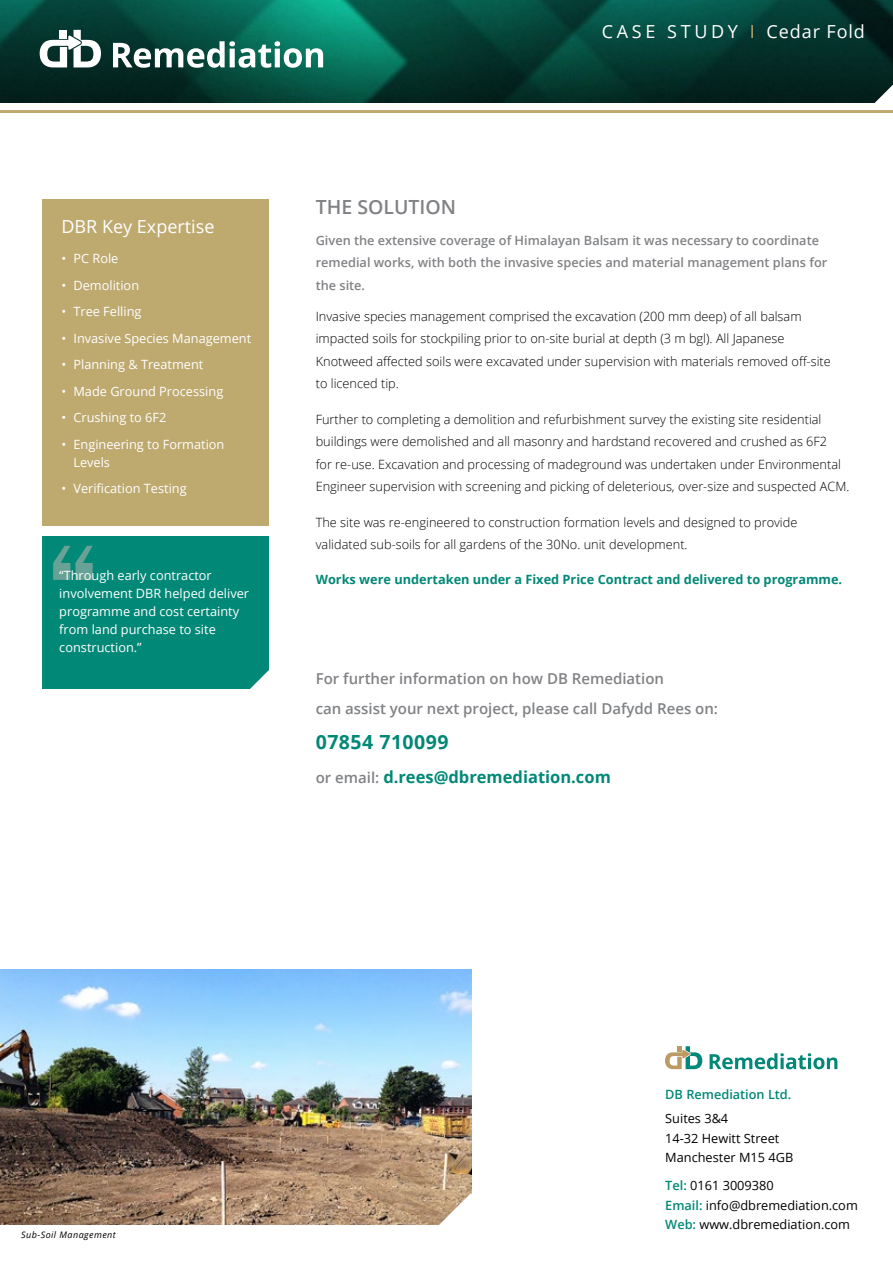
<style>
.page{position:relative;width:893px;height:1263px;background:#fff}
.page>*{position:absolute;margin:0;border:0;box-sizing:border-box;transform-origin:0 0}
.t1{font:600 19.5px "Open Sans";color:#808285}
.t2{font:700 19.5px "Open Sans";letter-spacing:.025em;color:#028877}
.t3{font:18px "Open Sans";letter-spacing:.125em;color:#fff}
.t4{font:18px "Open Sans";color:#fff}
.t5{font:700 16.5px "Open Sans";color:#028877}
.t6{font:600 15px/30px "Open Sans";color:#808285}
.t7{font:300 12.75px/22.5px "Open Sans";color:#000}
.t8{font:12.75px/18px "Open Sans";color:#fff}
.t9{font:600 12.75px/22.5px "Open Sans";color:#808285}
.t10{font:12.75px/19.5px "Open Sans";color:#000}
.t11{font:700 12.75px "Open Sans";color:#028877}
.t12{font:600 12.75px "Open Sans";color:#028877}
.t13{font:italic 9px "Open Sans";letter-spacing:.05em;color:#000}
.s1{color:#bea96f}
.s2{font-weight:600;font-size:15px;color:#808285}
.s3{font-weight:600;color:#028877}
</style>
<div class="page">
<img style="left:0;top:0;width:893px;height:103px">
<div style="left:43px;top:199px;width:226px;height:327px;background:#bea96f"></div>
<svg style="left:862px;top:85px;width:31px;height:26px"></svg>
<img style="left:0;top:969px;width:471px;height:256px">
<svg style="left:428px;top:1193px;width:44px;height:32px"></svg>
<hr style="left:0;top:111px;width:893px;height:2px;background:#bea96f">
<div style="left:43px;top:536px;width:226px;height:153px;background:#028877"></div>
<svg style="left:250px;top:670px;width:19px;height:19px"></svg>
<svg style="left:53px;top:546px;width:40px;height:34px"></svg>
<svg style="left:40px;top:30px;width:61px;height:37px"></svg>
<svg style="left:113px;top:41px;width:210px;height:27px"></svg>
<svg style="left:665px;top:1046px;width:37px;height:23px"></svg>
<svg style="left:710px;top:1053px;width:127px;height:16px"></svg>
<h2 class="t4" style="left:61px;top:214px;width:155px">DBR Key Expertise</h2>
<p class="t8" style="left:61px;top:249px;width:58px">• PC Role</p>
<p class="t8" style="left:61px;top:276px;width:79px">• Demolition</p>
<p class="t8" style="left:61px;top:302px;width:82px">• Tree Felling</p>
<p class="t8" style="left:61px;top:329px;width:191px">• Invasive Species Management</p>
<p class="t8" style="left:61px;top:355px;width:143px">• Planning &amp; Treatment</p>
<p class="t8" style="left:61px;top:382px;width:163px">• Made Ground Processing</p>
<p class="t8" style="left:61px;top:408px;width:107px">• Crushing to 6F2</p>
<p class="t8" style="left:73px;top:435px;width:153px;text-indent:-12px">• Engineering to Formation<br>Levels</p>
<p class="t8" style="left:61px;top:479px;width:127px">• Verification Testing</p>
<p class="t8" style="left:59px;top:566px;width:191px">“Through early contractor involvement DBR helped deliver programme and cost certainty from land purchase to site construction.”</p>
<h2 class="t3" style="left:602px;top:19px;width:264px">CASE STUDY <span class="s1">I</span> Cedar Fold</h2>
<h1 class="t1" style="left:316px;top:193px;width:142px">THE SOLUTION</h1>
<p class="t9" style="left:316px;top:229px;width:513px">Given the extensive coverage of Himalayan Balsam it was necessary to coordinate remedial works, with both the invasive species and material management plans for the site.</p>
<p class="t7" style="left:316px;top:305px;width:517px">Invasive species management comprised the excavation (200 mm deep) of all balsam impacted soils for stockpiling prior to on-site burial at depth (3 m bgl). All Japanese Knotweed affected soils were excavated under supervision with materials removed off-site to licenced tip.</p>
<p class="t7" style="left:316px;top:407px;width:535px">Further to completing a demolition and refurbishment survey the existing site residential buildings were demolished and all masonry and hardstand recovered and crushed as 6F2<br>for re-use. Excavation and processing of madeground was undertaken under Environmental Engineer supervision with screening and picking of deleterious, over-size and suspected ACM.</p>
<p class="t7" style="left:316px;top:510px;width:483px">The site was re-engineered to construction formation levels and designed to provide validated sub-soils for all gardens of the 30No. unit development.</p>
<p class="t11" style="left:316px;top:571px;width:528px">Works were undertaken under a Fixed Price Contract and delivered to programme.</p>
<p class="t6" style="left:316px;top:664px;width:404px">For further information on how DB Remediation<br>can assist your next project, please call Dafydd Rees on:</p>
<h1 class="t2" style="left:316px;top:728px;width:134px">07854 710099</h1>
<p class="t5" style="left:316px;top:765px;width:297px"><span class="s2">or email:</span> d.rees@dbremediation.com</p>
<p class="t13" style="left:21px;top:1229px;width:96px">Sub-Soil Management</p>
<p class="t12" style="left:665px;top:1086px;width:128px">DB Remediation Ltd.</p>
<p class="t10" style="left:665px;top:1108px;width:129px">Suites 3&amp;4<br>14-32 Hewitt Street<br>Manchester M15 4GB</p>
<p class="t10" style="left:665px;top:1175px;width:194px"><span class="s3">Tel:</span> 0161 3009380<br><span class="s3">Email:</span> info@dbremediation.com<br><span class="s3">Web:</span> www.dbremediation.com</p>
</div>
